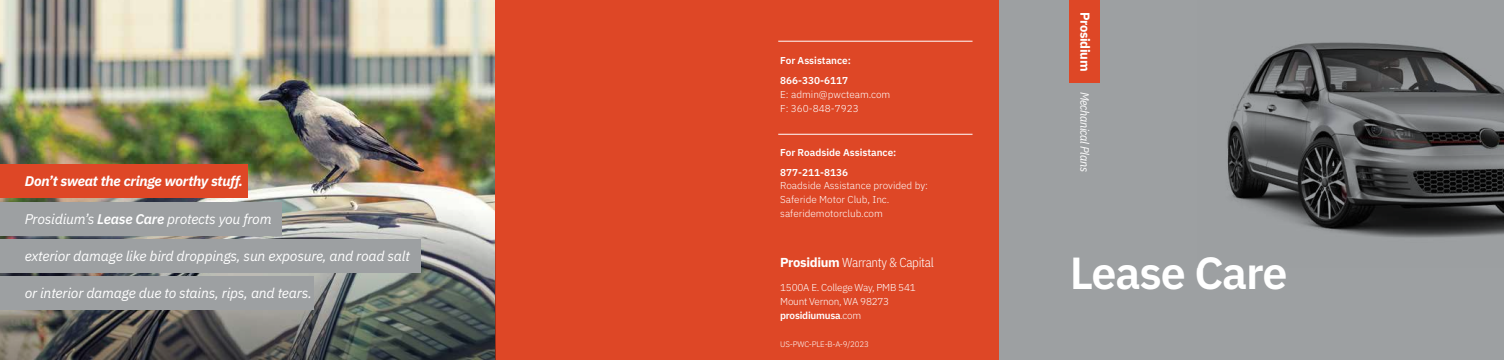
<style>
.page{position:relative;width:1504px;height:360px;background:#fff}
.page>*{position:absolute;margin:0;border:0;box-sizing:border-box;transform-origin:0 0}
.t1{font:600 45px "IBM Plex Sans";letter-spacing:-.025em;color:#fff}
.t2{font:italic 14px "IBM Plex Sans";letter-spacing:-.015em;color:#fff}
.t3{font:italic 700 14px "IBM Plex Sans";letter-spacing:-.015em;color:#fff}
.t4{font:300 13px "IBM Plex Sans Cond";letter-spacing:-.025em;color:#fff}
.t5{font:700 13px "IBM Plex Sans";letter-spacing:-.025em;color:#fff}
.t6{font:italic 12px "IBM Plex Sans Cond";letter-spacing:-.025em;color:#fff}
.t7{font:300 10px/14px "IBM Plex Sans";color:#fff}
.t8{font:600 10px "IBM Plex Sans";color:#fff}
.t9{font:300 10px/14px "IBM Plex Sans";letter-spacing:-.025em;color:#fff}
.t10{font:300 8px "IBM Plex Sans";letter-spacing:-.025em;color:#fff}
.s1{font-weight:600}
.s2{font-family:"IBM Plex Sans";font-weight:700}
</style>
<div class="page">
<img style="left:0;top:0;width:495px;height:210px">
<div style="left:495px;top:0;width:507px;height:360px;background:#de4726"></div>
<hr style="left:778px;top:134px;width:194px;height:1px;background:#fff">
<hr style="left:778px;top:41px;width:194px;height:1px;background:#fff">
<img style="left:0;top:210px;width:495px;height:150px">
<div style="left:0;top:164px;width:247px;height:34px;background:#de4726"></div>
<div style="left:0;top:202px;width:281px;height:33px;background:#9da0a2"></div>
<div style="left:0;top:239px;width:420px;height:34px;background:#9da0a2"></div>
<div style="left:0;top:277px;width:313px;height:33px;background:#9da0a2"></div>
<div style="left:999px;top:0;width:504px;height:360px;background:#9da0a2"></div>
<img style="left:1227px;top:42px;width:276px;height:196px">
<div style="left:1069px;top:0;width:31px;height:82px;background:#de4726"></div>
<p class="t3" style="left:25px;top:170px;width:220px">Don’t sweat the cringe worthy stuff.</p>
<p class="t2" style="left:25px;top:208px;width:248px">Prosidium’s <span class="s1">Lease Care</span> protects you from</p>
<p class="t2" style="left:25px;top:245px;width:387px">exterior damage like bird droppings, sun exposure, and road salt</p>
<p class="t2" style="left:25px;top:282px;width:289px">or interior damage due to stains, rips, and tears.</p>
<p class="t8" style="left:780px;top:53px;width:72px">For Assistance:</p>
<p class="t8" style="left:780px;top:72px;width:70px">866-330-6117</p>
<p class="t7" style="left:780px;top:87px;width:112px">E: admin@pwcteam.com<br>F: 360-848-7923</p>
<p class="t8" style="left:780px;top:145px;width:118px">For Roadside Assistance:</p>
<p class="t8" style="left:780px;top:164px;width:70px">877-211-8136</p>
<p class="t7" style="left:780px;top:178px;width:149px">Roadside Assistance provided by:<br>Saferide Motor Club, Inc. saferidemotorclub.com</p>
<p class="t4" style="left:780px;top:253px;width:155px"><span class="s2">Prosidium</span> Warranty &amp; Capital</p>
<p class="t9" style="left:780px;top:280px;width:137px">1500A E. College Way, PMB 541<br>Mount Vernon, WA 98273 <span class="s1">prosidiumusa</span>.com</p>
<p class="t10" style="left:780px;top:338px;width:90px">US-PWC-PLE-B-A-9/2023</p>
<p class="t5" style="left:1095px;top:12px;width:61px;rotate:90deg">Prosidium</p>
<p class="t6" style="left:1093px;top:92px;width:82px;rotate:90deg">Mechanical Plans</p>
<h1 class="t1" style="left:1069px;top:238px;width:219px">Lease Care</h1>
</div>
